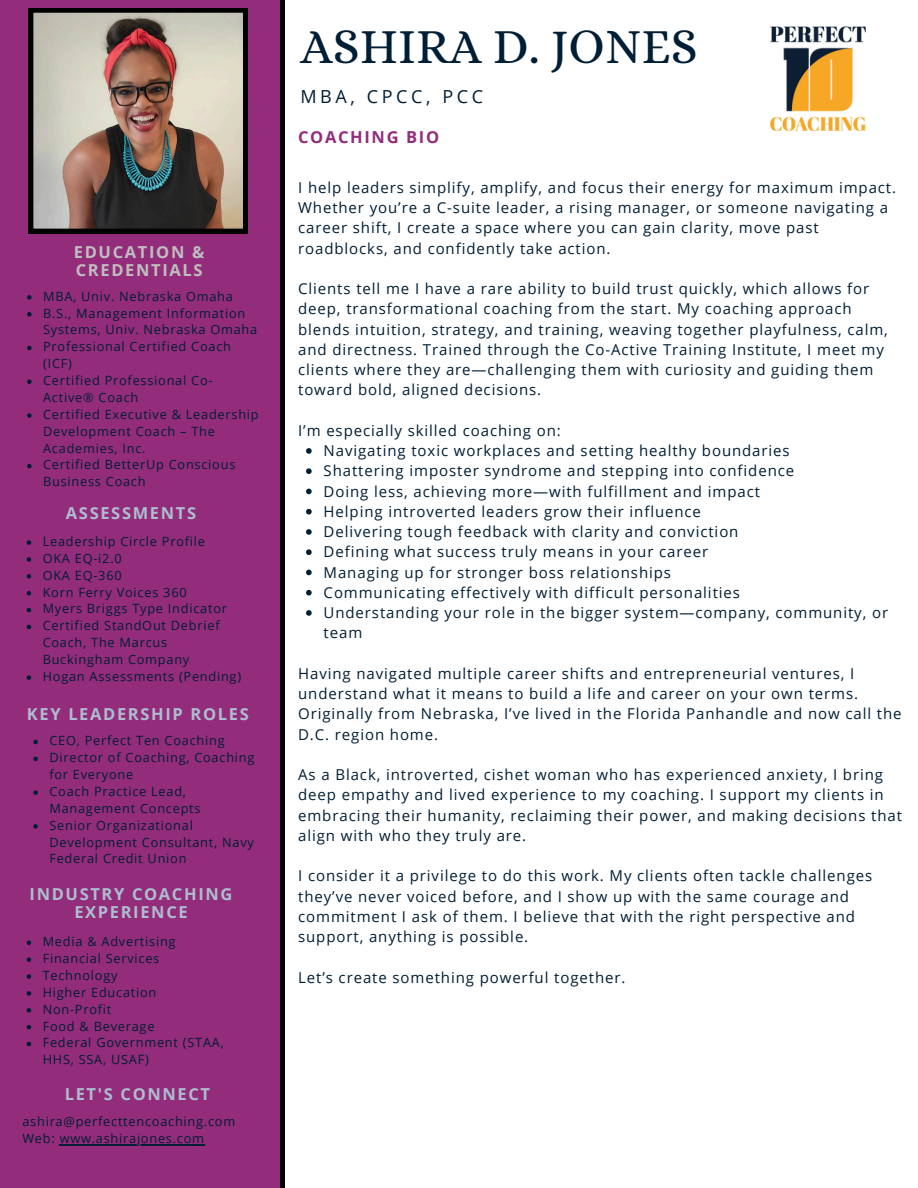
<style>
.page{position:relative;width:918px;height:1188px;background:#fff}
.page>*{position:absolute;margin:0;border:0;box-sizing:border-box;transform-origin:0 0}
.t1{font:49.5px "Alice";color:#001e35}
.t2{font:18px "Open Sans";letter-spacing:.2em;color:#001e35}
.t3{font:700 16.5px/18px "Open Sans";letter-spacing:.1em;color:#adbece;text-align:center}
.t4{font:700 16.5px/18px "Open Sans";letter-spacing:.1em;color:#bfbfbf}
.t5{font:700 16.5px "Open Sans";letter-spacing:.1em;color:#932c7b}
.t6{font:15px/20.2px "Open Sans";letter-spacing:.06em;color:#001e35}
.t7{font:12.75px/16.8px "Open Sans";letter-spacing:.06em;color:#001e35}
</style>
<div class="page">
<div style="left:0;top:0;width:284px;height:1188px;background:#932c7b"></div>
<img style="left:29px;top:8px;width:218px;height:225px">
<svg style="left:306px;top:448px;width:6px;height:6px"></svg>
<svg style="left:306px;top:468px;width:6px;height:6px"></svg>
<svg style="left:306px;top:489px;width:6px;height:5px"></svg>
<svg style="left:306px;top:509px;width:6px;height:6px"></svg>
<svg style="left:306px;top:529px;width:6px;height:6px"></svg>
<svg style="left:306px;top:549px;width:6px;height:6px"></svg>
<svg style="left:306px;top:570px;width:6px;height:5px"></svg>
<svg style="left:306px;top:590px;width:6px;height:6px"></svg>
<svg style="left:306px;top:610px;width:6px;height:6px"></svg>
<img style="left:769px;top:26px;width:97px;height:106px">
<svg style="left:27px;top:295px;width:5px;height:5px"></svg>
<svg style="left:27px;top:312px;width:5px;height:4px"></svg>
<svg style="left:27px;top:346px;width:5px;height:4px"></svg>
<svg style="left:27px;top:379px;width:5px;height:5px"></svg>
<svg style="left:27px;top:413px;width:5px;height:5px"></svg>
<svg style="left:27px;top:464px;width:5px;height:4px"></svg>
<svg style="left:27px;top:540px;width:4px;height:5px"></svg>
<svg style="left:27px;top:557px;width:4px;height:5px"></svg>
<svg style="left:27px;top:574px;width:4px;height:5px"></svg>
<svg style="left:27px;top:591px;width:4px;height:4px"></svg>
<svg style="left:27px;top:608px;width:4px;height:4px"></svg>
<svg style="left:27px;top:625px;width:4px;height:4px"></svg>
<svg style="left:27px;top:675px;width:4px;height:5px"></svg>
<hr style="left:60px;top:1144px;width:145px;height:1px;background:#001e35">
<svg style="left:27px;top:941px;width:4px;height:4px"></svg>
<svg style="left:27px;top:957px;width:4px;height:5px"></svg>
<svg style="left:27px;top:974px;width:4px;height:5px"></svg>
<svg style="left:27px;top:991px;width:4px;height:5px"></svg>
<svg style="left:27px;top:1008px;width:4px;height:5px"></svg>
<svg style="left:27px;top:1025px;width:4px;height:4px"></svg>
<svg style="left:27px;top:1042px;width:4px;height:4px"></svg>
<svg style="left:33px;top:740px;width:5px;height:4px"></svg>
<svg style="left:33px;top:757px;width:5px;height:4px"></svg>
<svg style="left:33px;top:790px;width:5px;height:5px"></svg>
<svg style="left:33px;top:824px;width:5px;height:5px"></svg>
<p class="t4" style="left:74px;top:243px;width:132px">EDUCATION &amp;<br>CREDENTIALS</p>
<p class="t7" style="left:43px;top:287px;width:191px">MBA, Univ. Nebraska Omaha</p>
<p class="t7" style="left:43px;top:304px;width:216px">B.S., Management Information<br>Systems, Univ. Nebraska Omaha</p>
<h2 class="t7" style="left:43px;top:338px;width:189px">Professional Certified Coach (ICF)</h2>
<p class="t7" style="left:43px;top:372px;width:171px">Certified Professional Co-<br>Active® Coach</p>
<p class="t7" style="left:43px;top:406px;width:217px">Certified Executive &amp; Leadership<br>Development Coach – The<br>Academies, Inc.</p>
<p class="t7" style="left:43px;top:456px;width:194px">Certified BetterUp Conscious<br>Business Coach</p>
<p class="t3" style="left:66px;top:503px;width:132px">ASSESSMENTS</p>
<p class="t7" style="left:43px;top:533px;width:164px">Leadership Circle Profile</p>
<p class="t7" style="left:43px;top:550px;width:81px">OKA EQ-i2.0</p>
<p class="t7" style="left:43px;top:566px;width:80px">OKA EQ-360</p>
<h2 class="t7" style="left:43px;top:583px;width:145px">Korn Ferry Voices 360</h2>
<p class="t7" style="left:43px;top:600px;width:186px">Myers Briggs Type Indicator</p>
<p class="t7" style="left:43px;top:617px;width:178px">Certified StandOut Debrief<br>Coach, The Marcus<br>Buckingham Company</p>
<p class="t7" style="left:43px;top:668px;width:200px">Hogan Assessments (Pending)</p>
<p class="t3" style="left:27px;top:705px;width:223px">KEY LEADERSHIP ROLES</p>
<p class="t7" style="left:49px;top:732px;width:177px">CEO, Perfect Ten Coaching</p>
<p class="t7" style="left:49px;top:749px;width:207px">Director of Coaching, Coaching for Everyone</p>
<h4 class="t7" style="left:49px;top:783px;width:153px">Coach Practice Lead,<br>Management Concepts</h4>
<h4 class="t7" style="left:49px;top:816px;width:206px">Senior Organizational<br>Development Consultant, Navy<br>Federal Credit Union</h4>
<h4 class="t3" style="left:30px;top:884px;width:204px">INDUSTRY COACHING<br>EXPERIENCE</h4>
<h4 class="t7" style="left:43px;top:933px;width:134px">Media &amp; Advertising</h4>
<p class="t7" style="left:43px;top:950px;width:118px">Financial Services</p>
<p class="t7" style="left:43px;top:967px;width:76px">Technology</p>
<p class="t7" style="left:43px;top:983px;width:115px">Higher Education</p>
<p class="t7" style="left:43px;top:1000px;width:70px">Non-Profit</p>
<p class="t7" style="left:43px;top:1017px;width:113px">Food &amp; Beverage</p>
<p class="t7" style="left:43px;top:1034px;width:183px">Federal Government (STAA,<br>HHS, SSA, USAF)</p>
<h1 class="t3" style="left:65px;top:1085px;width:147px">LET'S CONNECT</h1>
<h3 class="t7" style="left:22px;top:1113px;width:214px">ashira@perfecttencoaching.com</h3>
<h2 class="t7" style="left:22px;top:1130px;width:183px">Web: www.ashirajones.com</h2>
<p class="t1" style="left:300px;top:18px;width:399px">ASHIRA D. JONES</p>
<h2 class="t2" style="left:300px;top:84px;width:184px">MBA, CPCC, PCC</h2>
<p class="t5" style="left:298px;top:126px;width:143px">COACHING BIO</p>
<p class="t6" style="left:298px;top:177px;width:599px">I help leaders simplify, amplify, and focus their energy for maximum impact.<br>Whether you’re a C-suite leader, a rising manager, or someone navigating a career shift, I create a space where you can gain clarity, move past roadblocks, and confidently take action.</p>
<p class="t6" style="left:298px;top:278px;width:591px">Clients tell me I have a rare ability to build trust quickly, which allows for deep, transformational coaching from the start. My coaching approach blends intuition, strategy, and training, weaving together playfulness, calm, and directness. Trained through the Co-Active Training Institute, I meet my clients where they are—challenging them with curiosity and guiding them toward bold, aligned decisions.</p>
<h2 class="t6" style="left:298px;top:420px;width:264px">I’m especially skilled coaching on:</h2>
<p class="t6" style="left:324px;top:440px;width:468px">Navigating toxic workplaces and setting healthy boundaries</p>
<p class="t6" style="left:324px;top:460px;width:472px">Shattering imposter syndrome and stepping into confidence</p>
<p class="t6" style="left:324px;top:481px;width:438px">Doing less, achieving more—with fulfillment and impact</p>
<p class="t6" style="left:324px;top:501px;width:379px">Helping introverted leaders grow their influence</p>
<p class="t6" style="left:324px;top:521px;width:416px">Delivering tough feedback with clarity and conviction</p>
<p class="t6" style="left:324px;top:541px;width:386px">Defining what success truly means in your career</p>
<h2 class="t6" style="left:324px;top:562px;width:349px">Managing up for stronger boss relationships</h2>
<p class="t6" style="left:324px;top:582px;width:418px">Communicating effectively with difficult personalities</p>
<p class="t6" style="left:324px;top:602px;width:566px">Understanding your role in the bigger system—company, community, or team</p>
<p class="t6" style="left:298px;top:663px;width:605px">Having navigated multiple career shifts and entrepreneurial ventures, I understand what it means to build a life and career on your own terms.<br>Originally from Nebraska, I’ve lived in the Florida Panhandle and now call the D.C. region home.</p>
<p class="t6" style="left:298px;top:764px;width:605px">As a Black, introverted, cishet woman who has experienced anxiety, I bring deep empathy and lived experience to my coaching. I support my clients in embracing their humanity, reclaiming their power, and making decisions that align with who they truly are.</p>
<p class="t6" style="left:298px;top:865px;width:576px">I consider it a privilege to do this work. My clients often tackle challenges they’ve never voiced before, and I show up with the same courage and commitment I ask of them. I believe that with the right perspective and support, anything is possible.</p>
<p class="t6" style="left:298px;top:967px;width:329px">Let’s create something powerful together.</p>
</div>
